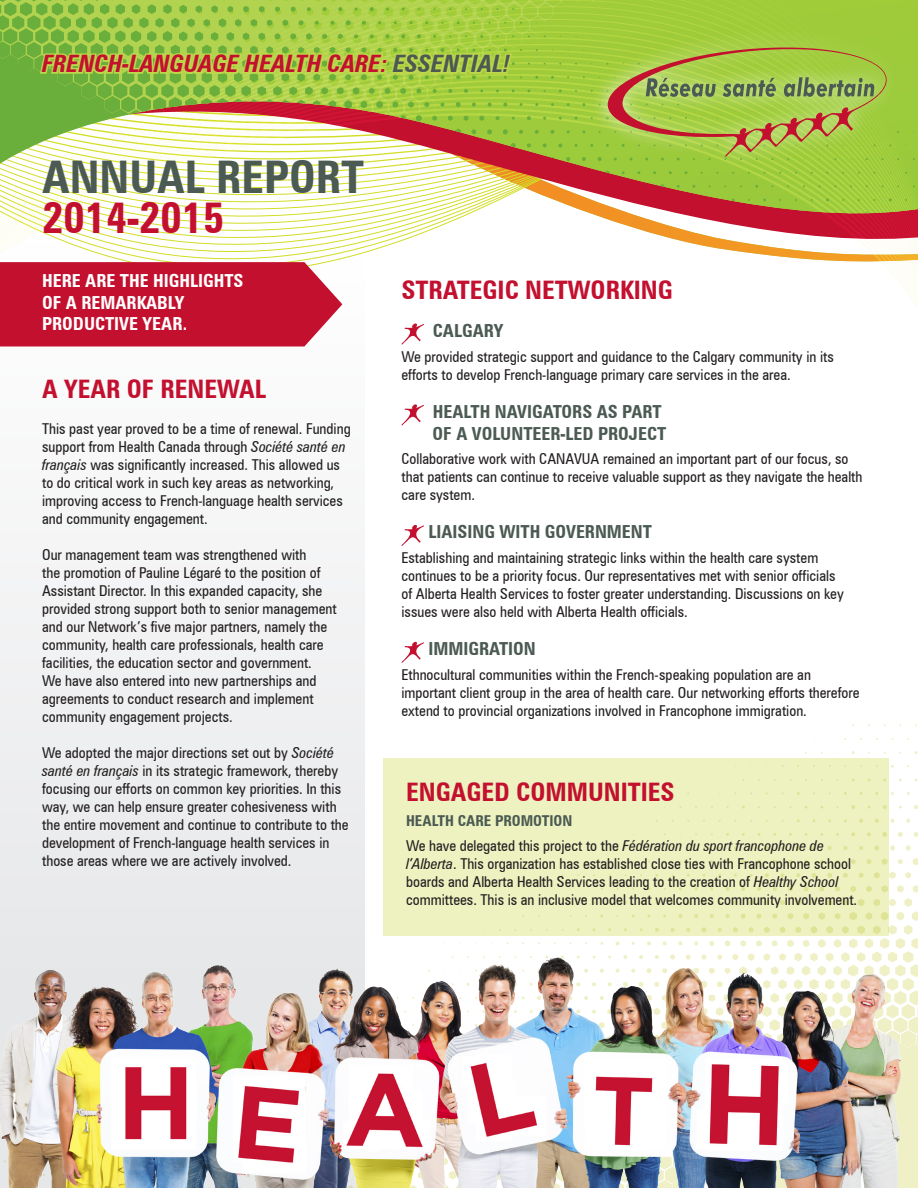
<style>
.page{position:relative;width:918px;height:1188px;background:#fff}
.page>*{position:absolute;margin:0;border:0;box-sizing:border-box;transform-origin:0 0}
.t1{font:700 condensed 45px "Zurich BT";color:#4b5a52}
.t2{font:700 condensed 43.2px "Zurich BT";color:#c3102f}
.t3{font:700 condensed 25.5px "Zurich BT";color:#c3102f}
.t4{font:italic 700 condensed 24px "Zurich BT";color:#c3102f}
.t5{font:700 condensed 18px/21.6px "Zurich BT";color:#4b5a52}
.t6{font:700 condensed 18px/21.6px "Zurich BT";color:#fff}
.t7{font:condensed 15px/18px "Zurich BT";color:#231f20}
.t8{font:700 condensed 15px "Zurich BT";color:#4b5a52}
.s1{color:#4b5a52}
.s2{font-style:italic}
</style>
<div class="page">
<svg style="left:0;top:233px;width:918px;height:341px"></svg>
<svg style="left:0;top:0;width:918px;height:233px"></svg>
<div style="left:590px;top:29px;width:314px;height:144px;background:#fff;opacity:.75"></div>
<svg style="left:605px;top:42px;width:283px;height:115px;background:#a5b94a"></svg>
<div style="left:0;top:242px;width:364px;height:946px;background:#f4f4f5"></div>
<svg style="left:402px;top:323px;width:22px;height:22px"></svg>
<svg style="left:402px;top:404px;width:22px;height:21px"></svg>
<svg style="left:402px;top:525px;width:22px;height:21px"></svg>
<svg style="left:402px;top:642px;width:22px;height:21px"></svg>
<div style="left:383px;top:758px;width:506px;height:177px;background:#eef2c1"></div>
<svg style="left:0;top:262px;width:342px;height:85px;background:#c61e3b"></svg>
<img style="left:0;top:800px;width:918px;height:388px">
<svg style="left:38px;top:10px;width:476px;height:100px;background:#a1c545"></svg>
<p class="t4" style="left:42px;top:49px;width:470px">FRENCH-LANGUAGE HEALTH CARE: <span class="s1">ESSENTIAL!</span></p>
<p class="t1" style="left:42px;top:150px;width:323px">ANNUAL REPORT</p>
<p class="t2" style="left:42px;top:191px;width:184px">2014-2015</p>
<p class="t6" style="left:42px;top:270px;width:203px">HERE ARE THE HIGHLIGHTS<br>OF A REMARKABLY<br>PRODUCTIVE YEAR.</p>
<p class="t3" style="left:42px;top:374px;width:226px">A YEAR OF RENEWAL</p>
<p class="t7" style="left:42px;top:420px;width:310px">This past year proved to be a time of renewal. Funding support from Health Canada through <span class="s2">Société santé en français</span> was significantly increased. This allowed us to do critical work in such key areas as networking, improving access to French-language health services and community engagement.</p>
<p class="t7" style="left:42px;top:546px;width:296px">Our management team was strengthened with<br>the promotion of Pauline Légaré to the position of Assistant Director. In this expanded capacity, she provided strong support both to senior management and our Network’s five major partners, namely the community, health care professionals, health care facilities, the education sector and government.<br>We have also entered into new partnerships and agreements to conduct research and implement community engagement projects.</p>
<p class="t7" style="left:42px;top:744px;width:308px">We adopted the major directions set out by <span class="s2">Société santé en français</span> in its strategic framework, thereby focusing our efforts on common key priorities. In this way, we can help ensure greater cohesiveness with the entire movement and continue to contribute to the development of French-language health services in those areas where we are actively involved.</p>
<p class="t3" style="left:402px;top:274px;width:273px">STRATEGIC NETWORKING</p>
<p class="t5" style="left:433px;top:320px;width:72px">CALGARY</p>
<p class="t7" style="left:402px;top:347px;width:434px">We provided strategic support and guidance to the Calgary community in its efforts to develop French-language primary care services in the area.</p>
<p class="t5" style="left:433px;top:401px;width:235px">HEALTH NAVIGATORS AS PART<br>OF A VOLUNTEER-LED PROJECT</p>
<p class="t7" style="left:402px;top:450px;width:463px">Collaborative work with CANAVUA remained an important part of our focus, so that patients can continue to receive valuable support as they navigate the health care system.</p>
<p class="t5" style="left:428px;top:521px;width:225px">LIAISING WITH GOVERNMENT</p>
<p class="t7" style="left:402px;top:549px;width:444px">Establishing and maintaining strategic links within the health care system continues to be a priority focus. Our representatives met with senior officials of Alberta Health Services to foster greater understanding. Discussions on key issues were also held with Alberta Health officials.</p>
<p class="t5" style="left:428px;top:638px;width:109px">IMMIGRATION</p>
<p class="t7" style="left:402px;top:666px;width:460px">Ethnocultural communities within the French-speaking population are an important client group in the area of health care. Our networking efforts therefore extend to provincial organizations involved in Francophone immigration.</p>
<p class="t3" style="left:406px;top:777px;width:270px">ENGAGED COMMUNITIES</p>
<p class="t8" style="left:406px;top:812px;width:168px">HEALTH CARE PROMOTION</p>
<p class="t7" style="left:406px;top:836px;width:453px">We have delegated this project to the <span class="s2">Fédération du sport francophone de l’Alberta</span>. This organization has established close ties with Francophone school boards and Alberta Health Services leading to the creation of <span class="s2">Healthy School </span>committees. This is an inclusive model that welcomes community involvement.</p>
</div>
